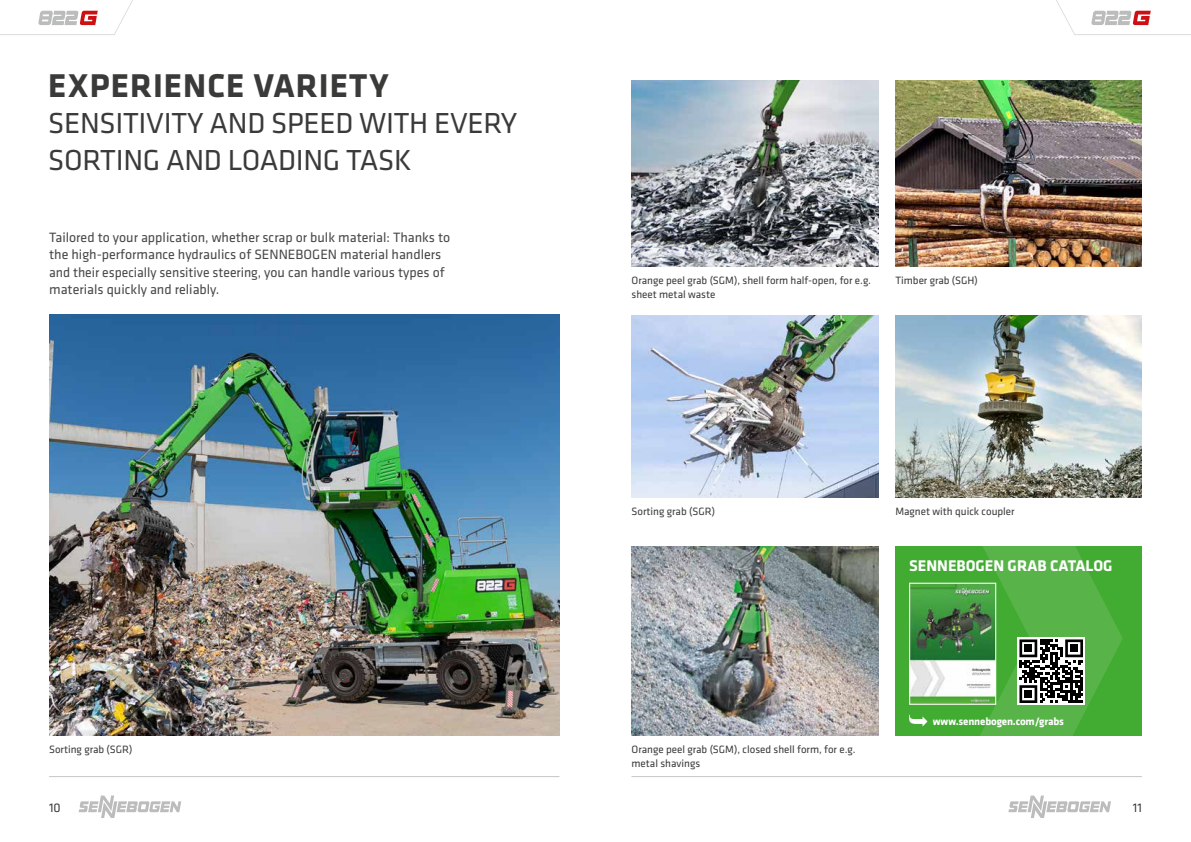
<style>
.page{position:relative;width:1191px;height:842px;background:#fff}
.page>*{position:absolute;margin:0;border:0;box-sizing:border-box;transform-origin:0 0}
.t1{font:700 34.2px "Klavika Basic";letter-spacing:.03em;color:#3a3a39}
.t2{font:30px/36.6px "Klavika Basic";letter-spacing:-.01em;color:#3a3a39}
.t3{font:700 16px "Klavika Basic";color:#fff}
.t4{font:14px/17.5px "Klavika Basic";color:#474746}
.t5{font:13px "Klavika Basic";color:#3a3a39}
.t6{font:11px/14px "Klavika Basic";color:#3a3a39}
.t7{font:700 11px "Klavika Basic";letter-spacing:-.015em;color:#fff}
</style>
<div class="page">
<hr style="left:49px;top:776px;width:510px;height:1px;background:#c5c6c6">
<hr style="left:631px;top:776px;width:511px;height:1px;background:#c5c6c6">
<svg style="left:79px;top:795px;width:102px;height:23px"></svg>
<svg style="left:1008px;top:795px;width:103px;height:23px"></svg>
<img style="left:631px;top:315px;width:247px;height:182px">
<img style="left:895px;top:80px;width:247px;height:186px">
<img style="left:895px;top:315px;width:247px;height:182px">
<img style="left:49px;top:314px;width:510px;height:421px">
<img style="left:631px;top:80px;width:247px;height:186px">
<img style="left:631px;top:546px;width:247px;height:189px">
<div style="left:895px;top:546px;width:247px;height:189px;background:#42ab31"></div>
<svg style="left:909px;top:715px;width:18px;height:11px"></svg>
<img style="left:911px;top:585px;width:68px;height:118px">
<div style="left:909px;top:583px;width:87px;height:122px;border:1px solid #fff"></div>
<svg style="left:979px;top:546px;width:143px;height:190px"></svg>
<div style="left:1024px;top:644px;width:8px;height:8px;background:#000"></div>
<div style="left:1070px;top:644px;width:8px;height:8px;background:#000"></div>
<div style="left:1024px;top:690px;width:8px;height:8px;background:#000"></div>
<svg style="left:1056px;top:0;width:135px;height:35px"></svg>
<svg style="left:0;top:0;width:133px;height:35px"></svg>
<h1 class="t1" style="left:48px;top:61px;width:342px">EXPERIENCE VARIETY</h1>
<h2 class="t2" style="left:48px;top:104px;width:470px">SENSITIVITY AND SPEED WITH EVERY<br>SORTING AND LOADING TASK</h2>
<p class="t4" style="left:49px;top:228px;width:403px">Tailored to your application, whether scrap or bulk material: Thanks to the high-performance hydraulics of SENNEBOGEN material handlers and their especially sensitive steering, you can handle various types of materials quickly and reliably.</p>
<p class="t6" style="left:49px;top:742px;width:85px">Sorting grab (SGR)</p>
<p class="t6" style="left:631px;top:273px;width:241px">Orange peel grab (SGM), shell form half-open, for e.g. sheet metal waste</p>
<p class="t6" style="left:895px;top:273px;width:84px">Timber grab (SGH)</p>
<p class="t6" style="left:631px;top:504px;width:85px">Sorting grab (SGR)</p>
<p class="t6" style="left:895px;top:504px;width:121px">Magnet with quick coupler</p>
<p class="t3" style="left:909px;top:554px;width:205px">SENNEBOGEN GRAB CATALOG</p>
<p class="t6" style="left:631px;top:742px;width:226px">Orange peel grab (SGM), closed shell form, for e.g. metal shavings</p>
<p class="t7" style="left:932px;top:714px;width:133px">www.sennebogen.com/grabs</p>
<p class="t5" style="left:49px;top:799px;width:13px">10</p>
<p class="t5" style="left:1132px;top:799px;width:11px">11</p>
</div>
